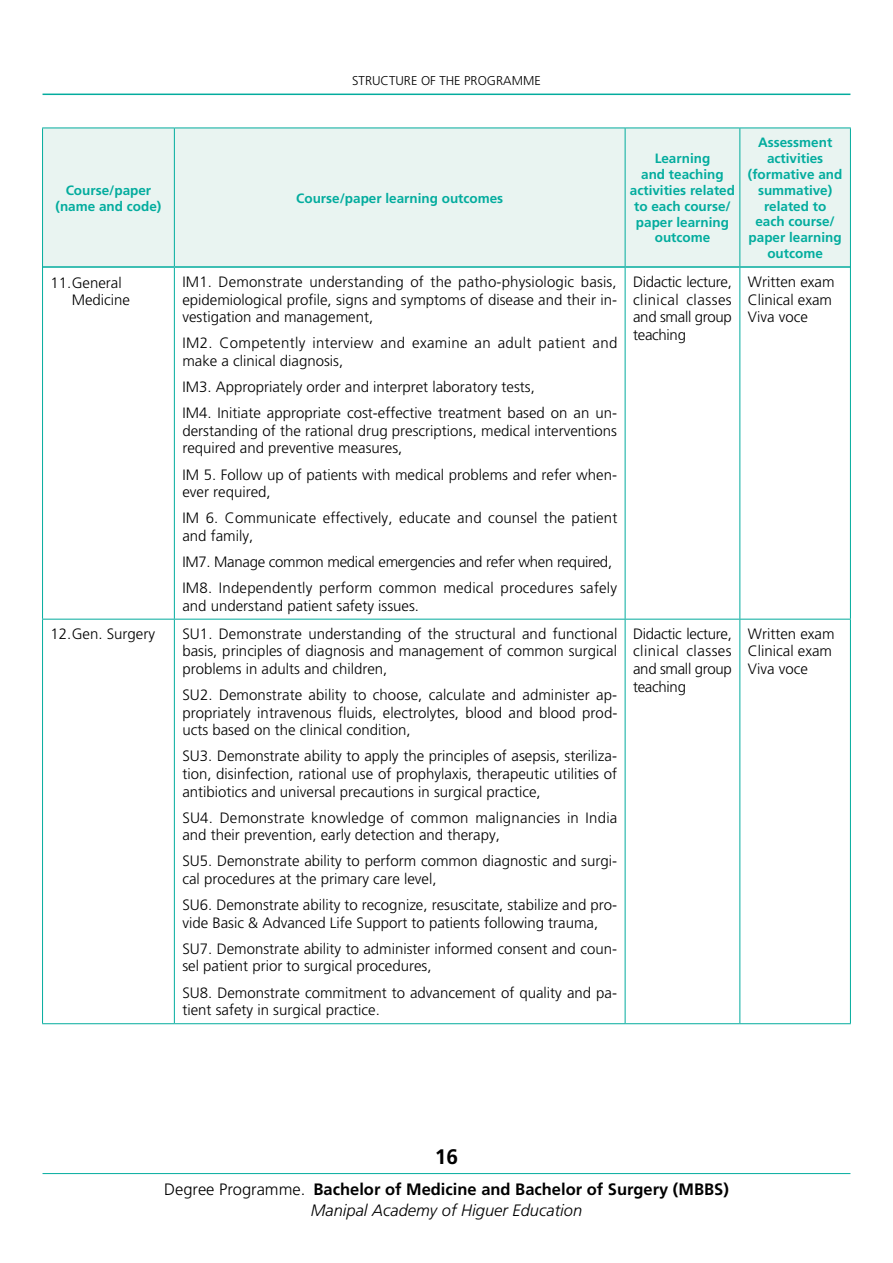
<style>
.page{position:relative;width:893px;height:1263px;background:#fff}
.page>*{position:absolute;margin:0;border:0;box-sizing:border-box;transform-origin:0 0}
.t1{font:700 21px "Frutiger LT Std";color:#000}
.t2{font:700 16.5px/21px "Frutiger LT Std";color:#000;text-align:center}
.t3{font:300 15px/17.5px "Frutiger LT Std";color:#000}
.t4{font:300 15px/26.1px "Frutiger LT Std";letter-spacing:-.02em;color:#000}
.t5{font:300 15px/17.5px "Frutiger LT Std";letter-spacing:.025em;color:#000}
.t6{font:700 13.5px/16px "Frutiger LT Std";color:#03ac9e;text-align:center}
.t7{font:300 12.75px "Frutiger LT Std";color:#000}
.s1{font-weight:300}
.s2{font-weight:300;font-style:italic}
</style>
<div class="page">
<hr style="left:43px;top:94px;width:807px;height:1px;background:#03ac9e">
<hr style="left:43px;top:1173px;width:807px;height:1px;background:#03ac9e">
<div style="left:43px;top:129px;width:807px;height:137px;background:#e9f4f1"></div>
<hr style="left:42px;top:267px;width:1px;height:352px;background:#03ac9e">
<hr style="left:174px;top:268px;width:1px;height:351px;background:#03ac9e">
<hr style="left:625px;top:268px;width:1px;height:351px;background:#03ac9e">
<hr style="left:739px;top:268px;width:1px;height:351px;background:#03ac9e">
<hr style="left:850px;top:267px;width:1px;height:352px;background:#03ac9e">
<hr style="left:42px;top:619px;width:132px;height:1px;background:#03ac9e">
<hr style="left:42px;top:619px;width:1px;height:404px;background:#03ac9e">
<hr style="left:174px;top:619px;width:451px;height:1px;background:#03ac9e">
<hr style="left:174px;top:619px;width:1px;height:404px;background:#03ac9e">
<hr style="left:625px;top:619px;width:115px;height:1px;background:#03ac9e">
<hr style="left:625px;top:619px;width:1px;height:404px;background:#03ac9e">
<hr style="left:740px;top:619px;width:111px;height:1px;background:#03ac9e">
<hr style="left:739px;top:619px;width:1px;height:404px;background:#03ac9e">
<hr style="left:850px;top:619px;width:1px;height:404px;background:#03ac9e">
<hr style="left:42px;top:1023px;width:132px;height:1px;background:#03ac9e">
<hr style="left:174px;top:1023px;width:451px;height:1px;background:#03ac9e">
<hr style="left:625px;top:1023px;width:115px;height:1px;background:#03ac9e">
<hr style="left:740px;top:1023px;width:111px;height:1px;background:#03ac9e">
<hr style="left:42px;top:128px;width:132px;height:1px;background:#03ac9e">
<hr style="left:42px;top:128px;width:1px;height:139px;background:#03ac9e">
<hr style="left:174px;top:128px;width:451px;height:1px;background:#03ac9e">
<hr style="left:174px;top:128px;width:1px;height:138px;background:#03ac9e">
<hr style="left:625px;top:128px;width:115px;height:1px;background:#03ac9e">
<hr style="left:625px;top:128px;width:1px;height:138px;background:#03ac9e">
<hr style="left:740px;top:128px;width:111px;height:1px;background:#03ac9e">
<hr style="left:739px;top:128px;width:1px;height:138px;background:#03ac9e">
<hr style="left:850px;top:128px;width:1px;height:139px;background:#03ac9e">
<hr style="left:43px;top:266px;width:131px;height:2px;background:#03ac9e">
<hr style="left:174px;top:266px;width:451px;height:2px;background:#03ac9e">
<hr style="left:625px;top:266px;width:115px;height:2px;background:#03ac9e">
<hr style="left:740px;top:266px;width:110px;height:2px;background:#03ac9e">
<p class="t7" style="left:352px;top:73px;width:15px">Structure</p>
<p class="t7" style="left:421px;top:73px;width:27px">of the</p>
<p class="t7" style="left:464px;top:73px;width:33px">programme</p>
<p class="t6" style="left:56px;top:182px;width:107px">Course/paper (name and code)</p>
<p class="t6" style="left:296px;top:190px;width:209px">Course/paper learning outcomes</p>
<p class="t3" style="left:72px;top:274px;width:60px;text-indent:-21px">11.General<br>Medicine</p>
<p class="t3" style="left:182px;top:273px;width:436px;text-align:justify">IM1. Demonstrate understanding of the patho-physiologic basis, epidemiological profile, signs and symptoms of disease and their in&shy;vestigation and management,</p>
<p class="t5" style="left:182px;top:335px;width:437px">IM2. Competently interview and examine an adult patient and make a clinical diagnosis,</p>
<p class="t3" style="left:182px;top:374px;width:436px;line-height:26.1px">IM3. Appropriately order and interpret laboratory tests,<br>IM4. Initiate appropriate cost-effective treatment based on an un-</p>
<p class="t3" style="left:182px;top:422px;width:436px">derstanding of the rational drug prescriptions, medical interventions required and preventive measures,</p>
<p class="t3" style="left:182px;top:466px;width:436px">IM 5. Follow up of patients with medical problems and refer when&shy;ever required,</p>
<p class="t3" style="left:182px;top:509px;width:436px">IM 6. Communicate effectively, educate and counsel the patient and family,</p>
<p class="t4" style="left:182px;top:549px;width:436px">IM7. Manage common medical emergencies and refer when required,<br>IM8. Independently perform common medical procedures safely</p>
<p class="t3" style="left:182px;top:597px;width:238px">and understand patient safety issues.</p>
<p class="t3" style="left:51px;top:625px;width:106px">12.Gen. Surgery</p>
<p class="t3" style="left:182px;top:625px;width:437px;text-align:justify">SU1. Demonstrate understanding of the structural and functional basis, principles of diagnosis and management of common surgical problems in adults and children,</p>
<p class="t3" style="left:182px;top:686px;width:436px;text-align:justify">SU2. Demonstrate ability to choose, calculate and administer ap&shy;propriately intravenous fluids, electrolytes, blood and blood prod&shy;ucts based on the clinical condition,</p>
<p class="t3" style="left:182px;top:748px;width:436px;text-align:justify">SU3. Demonstrate ability to apply the principles of asepsis, steriliza&shy;tion, disinfection, rational use of prophylaxis, therapeutic utilities of antibiotics and universal precautions in surgical practice,</p>
<p class="t3" style="left:182px;top:809px;width:436px">SU4. Demonstrate knowledge of common malignancies in India and their prevention, early detection and therapy,</p>
<p class="t3" style="left:182px;top:853px;width:436px">SU5. Demonstrate ability to perform common diagnostic and surgi&shy;cal procedures at the primary care level,</p>
<p class="t3" style="left:182px;top:896px;width:436px">SU6. Demonstrate ability to recognize, resuscitate, stabilize and pro&shy;vide Basic &amp; Advanced Life Support to patients following trauma,</p>
<p class="t3" style="left:182px;top:940px;width:436px">SU7. Demonstrate ability to administer informed consent and coun&shy;sel patient prior to surgical procedures,</p>
<p class="t3" style="left:182px;top:984px;width:436px">SU8. Demonstrate commitment to advancement of quality and pa&shy;tient safety in surgical practice.</p>
<p class="t6" style="left:630px;top:150px;width:107px">Learning<br>and teaching activities related to each course/ paper learning outcome</p>
<p class="t6" style="left:748px;top:134px;width:96px">Assessment activities (formative and summative) related to each course/ paper learning outcome</p>
<p class="t3" style="left:633px;top:273px;width:100px;text-align:justify">Didactic lecture, clinical classes and small group teaching</p>
<p class="t3" style="left:748px;top:273px;width:88px">Written exam<br>Clinical exam<br>Viva voce</p>
<p class="t3" style="left:633px;top:625px;width:100px;text-align:justify">Didactic lecture, clinical classes and small group teaching</p>
<p class="t3" style="left:748px;top:625px;width:88px">Written exam<br>Clinical exam<br>Viva voce</p>
<h1 class="t1" style="left:435px;top:1144px;width:25px">16</h1>
<p class="t2" style="left:164px;top:1179px;width:566px"><span class="s1">Degree Programme.</span> Bachelor of Medicine and Bachelor of Surgery (MBBS)<br><span class="s2">Manipal Academy of Higuer Education</span></p>
</div>
